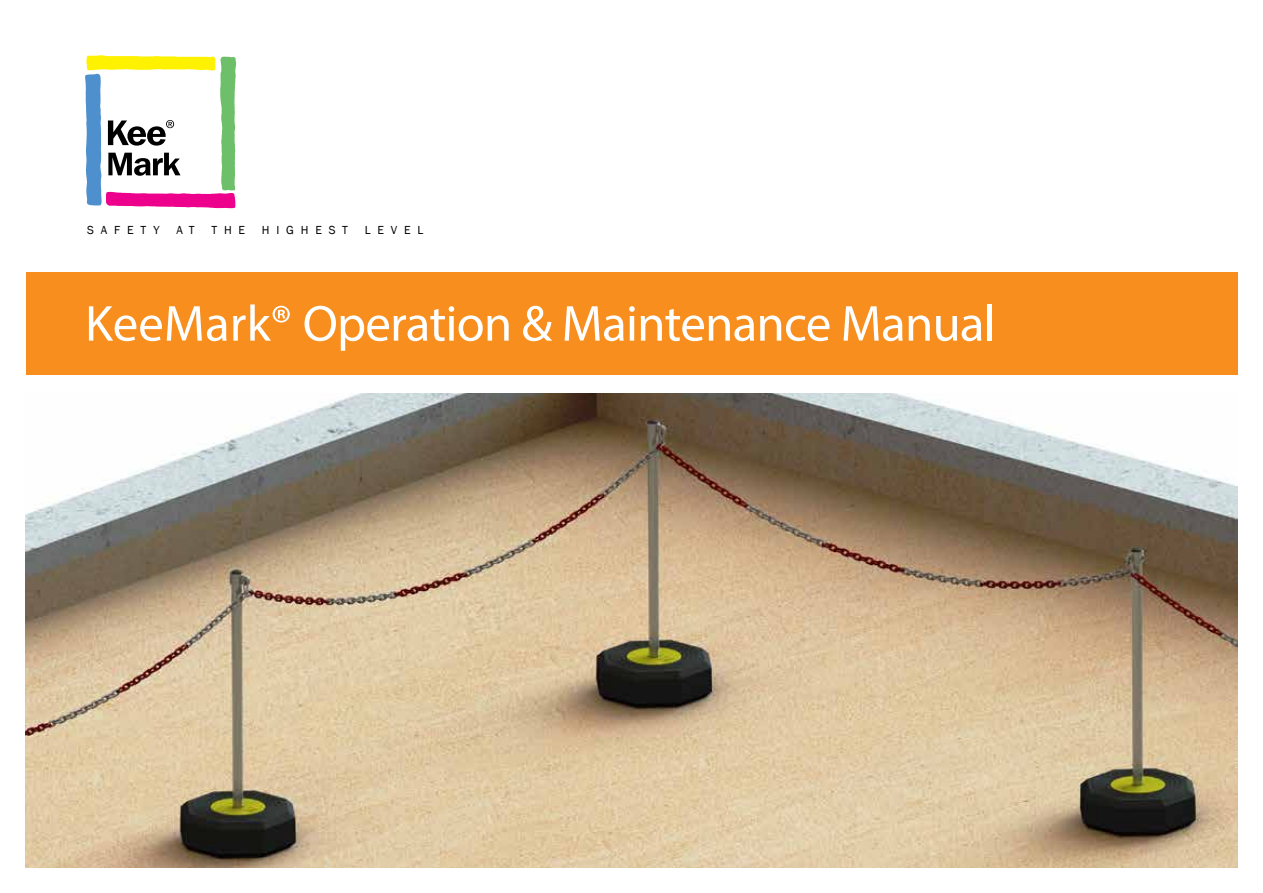
<style>
.page{position:relative;width:1263px;height:893px;background:#fff}
.page>*{position:absolute;margin:0;border:0;box-sizing:border-box;transform-origin:0 0}
.t1{font:51px "Myriad Pro";letter-spacing:-.015em;color:#fff}
.t2{font:600 51px "Franklin Gothic";letter-spacing:-.015em;color:#fff}
.t3{font:12px "Franklin Gothic";letter-spacing:.57em;color:#000}
</style>
<div class="page">
<div style="left:26px;top:272px;width:1211px;height:102px;background:#f78e1e"></div>
<svg style="left:85px;top:55px;width:151px;height:153px"></svg>
<img style="left:26px;top:393px;width:1211px;height:474px">
<p class="t3" style="left:87px;top:222px;width:74px">SAFETY</p>
<p class="t3" style="left:176px;top:222px;width:20px">A T</p>
<p class="t3" style="left:211px;top:222px;width:35px">THE</p>
<p class="t3" style="left:262px;top:222px;width:88px">HIGHEST</p>
<p class="t3" style="left:365px;top:222px;width:60px">LEVEL</p>
<p class="t1" style="left:85px;top:292px;width:912px">KeeMark® Operation &amp; Maintenance Manual</p>
<p class="t2" style="left:145px;top:293px;width:910px">eGuard Operation &amp; Maintenance Manual</p>
</div>
